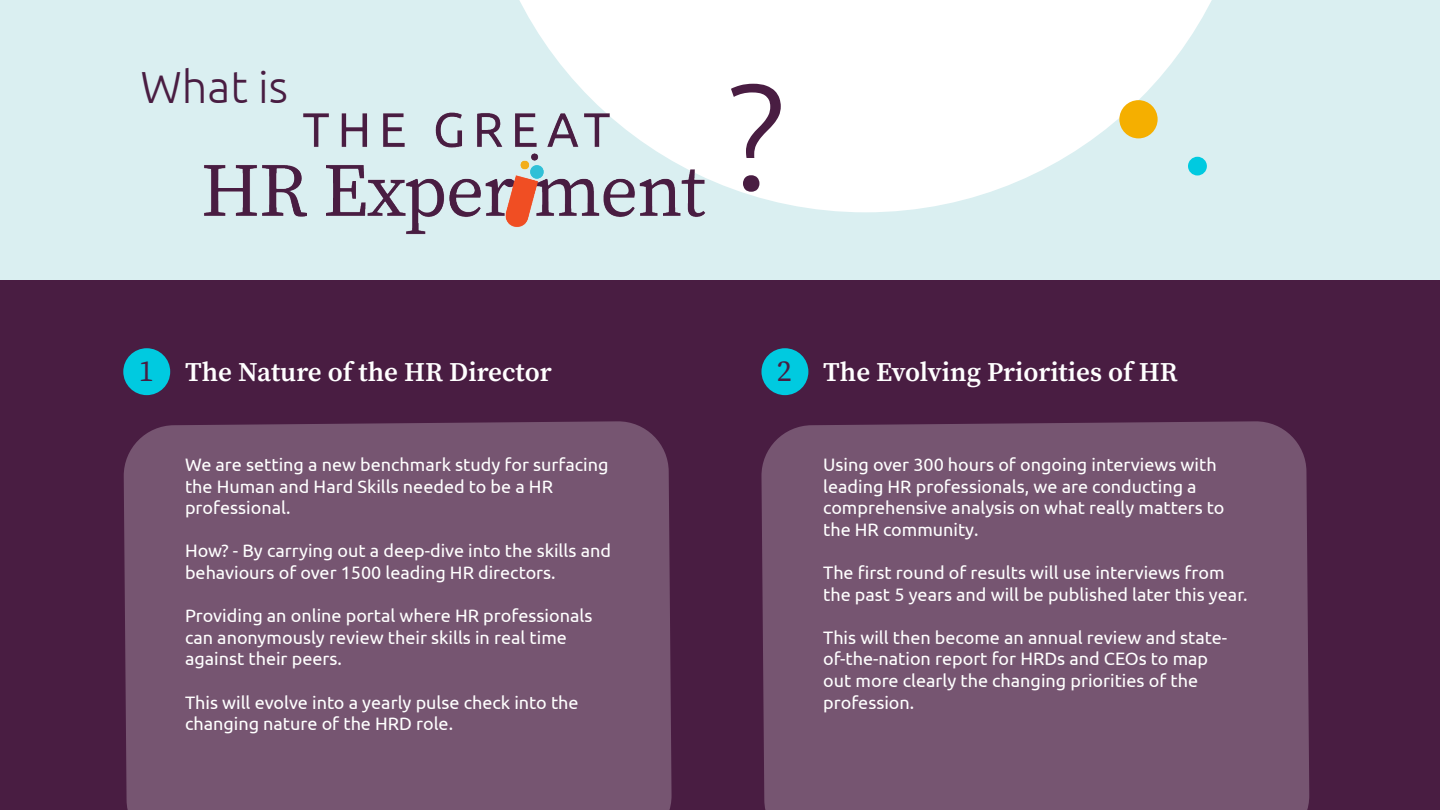
<style>
.page{position:relative;width:1440px;height:810px;background:#fff}
.page>*{position:absolute;margin:0;border:0;box-sizing:border-box;transform-origin:0 0}
.t1{font:300 150px "Ubuntu";color:#491d42}
.t2{font:300 45px "Ubuntu";color:#491d42}
.t3{font:30px "Source Serif Pro";color:#491d42}
.t4{font:600 27px "Source Serif Pro";color:#fff}
.t5{font:18px/21.6px "Ubuntu";color:#fff}
</style>
<div class="page">
<div style="left:1px;top:0;width:1439px;height:281px;background:#daeff1"></div>
<div style="left:0;top:281px;width:1439px;height:529px;background:#491d42"></div>
<svg style="left:519px;top:0;width:693px;height:212px;fill:#fff"></svg>
<div style="left:761px;top:421px;width:549px;height:389px;background:#765571"></div>
<div style="left:123px;top:421px;width:549px;height:389px;background:#765571"></div>
<div style="left:123px;top:348px;width:47px;height:47px;background:#00cae0;border-radius:50%"></div>
<img style="left:204px;top:109px;width:528px;height:126px">
<div style="left:1119px;top:100px;width:39px;height:38px;background:#f5af00;border-radius:50%"></div>
<div style="left:1188px;top:157px;width:19px;height:19px;background:#00cae0;border-radius:50%"></div>
<div style="left:761px;top:348px;width:47px;height:47px;background:#00cae0;border-radius:50%"></div>
<p class="t2" style="left:140px;top:60px;width:149px">What is</p>
<p class="t1" style="left:728px;top:46px;width:58px">?</p>
<p class="t3" style="left:139px;top:351px;width:16px">1</p>
<p class="t4" style="left:185px;top:354px;width:368px">The Nature of the HR Director</p>
<p class="t3" style="left:777px;top:351px;width:16px">2</p>
<p class="t4" style="left:823px;top:354px;width:356px">The Evolving Priorities of HR</p>
<p class="t5" style="left:185px;top:453px;width:425px">We are setting a new benchmark study for surfacing the Human and Hard Skills needed to be a HR professional.</p>
<p class="t5" style="left:185px;top:540px;width:427px">How? - By carrying out a deep-dive into the skills and behaviours of over 1500 leading HR directors.</p>
<p class="t5" style="left:185px;top:604px;width:409px">Providing an online portal where HR professionals can anonymously review their skills in real time against their peers.</p>
<p class="t5" style="left:185px;top:691px;width:395px">This will evolve into a yearly pulse check into the</p>
<p class="t5" style="left:185px;top:712px;width:270px">changing nature of the HRD role.</p>
<p class="t5" style="left:823px;top:453px;width:403px">Using over 300 hours of ongoing interviews with leading HR professionals, we are conducting a comprehensive analysis on what really matters to the HR community.</p>
<p class="t5" style="left:823px;top:561px;width:426px">The first round of results will use interviews from the past 5 years and will be published later this year.</p>
<p class="t5" style="left:823px;top:626px;width:406px">This will then become an annual review and state&shy;of-the-nation report for HRDs and CEOs to map out more clearly the changing priorities of the profession.</p>
</div>
